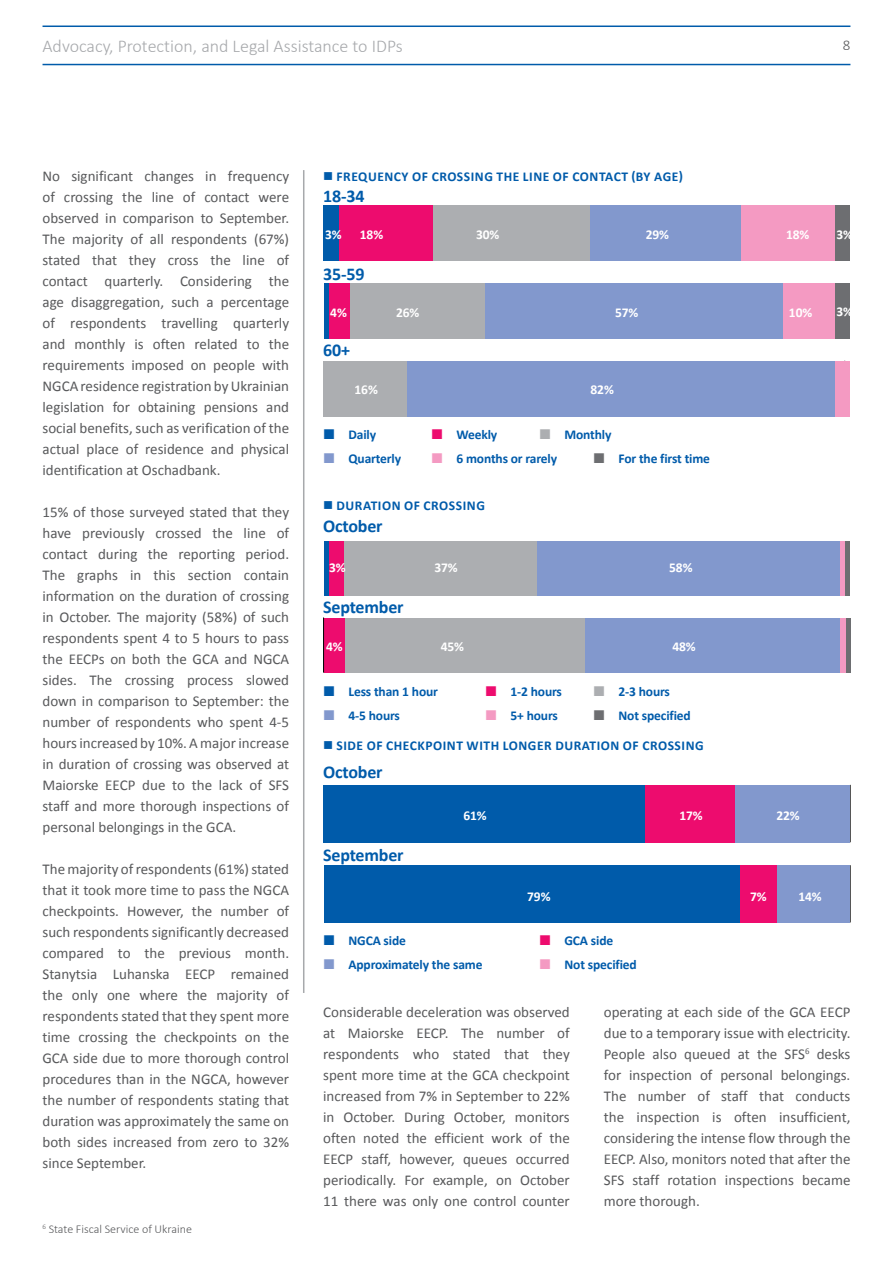
<style>
.page{position:relative;width:893px;height:1263px;background:#fff}
.page>*{position:absolute;margin:0;border:0;box-sizing:border-box;transform-origin:0 0}
.t1{font:700 18px "Calibri";letter-spacing:-.01em;color:#005baa}
.t2{font:300 18px "Calibri";color:#a7a9ac}
.t3{font:15px/21px "Calibri";color:#58595b;text-align:justify}
.t4{font:300 15px "Calibri";color:#58595b}
.t5{font:700 13.5px "Calibri";letter-spacing:-.01em;color:#005baa}
.t6{font:700 13.5px "Calibri";letter-spacing:.04em;color:#005baa}
.t7{font:700 13.5px "Calibri";letter-spacing:-.01em;color:#fff}
.t8{font:300 12px "Calibri";color:#58595b}
</style>
<div class="page">
<hr style="left:43px;top:64px;width:807px;height:1px;background:#005baa">
<hr style="left:43px;top:26px;width:807px;height:1px;background:#005baa">
<hr style="left:850px;top:785px;width:1px;height:57px;background:#000">
<hr style="left:850px;top:865px;width:1px;height:57px;background:#000">
<div style="left:734px;top:785px;width:116px;height:57px;background:#8298cd"></div>
<div style="left:777px;top:865px;width:73px;height:57px;background:#8298cd"></div>
<div style="left:645px;top:785px;width:89px;height:57px;background:#ed0c6e"></div>
<div style="left:740px;top:865px;width:36px;height:57px;background:#ed0c6e"></div>
<div style="left:324px;top:785px;width:321px;height:57px;background:#005baa"></div>
<div style="left:324px;top:865px;width:415px;height:57px;background:#005baa"></div>
<div style="left:845px;top:540px;width:5px;height:55px;background:#6d6e71"></div>
<div style="left:845px;top:618px;width:5px;height:54px;background:#6d6e71"></div>
<div style="left:840px;top:540px;width:5px;height:55px;background:#f49ac2"></div>
<div style="left:840px;top:618px;width:5px;height:54px;background:#f49ac2"></div>
<div style="left:537px;top:540px;width:303px;height:55px;background:#8298cd"></div>
<div style="left:584px;top:618px;width:256px;height:54px;background:#8298cd"></div>
<div style="left:344px;top:540px;width:193px;height:55px;background:#acaeb1"></div>
<div style="left:345px;top:618px;width:239px;height:54px;background:#acaeb1"></div>
<div style="left:329px;top:540px;width:15px;height:55px;background:#ed0c6e"></div>
<div style="left:324px;top:618px;width:21px;height:54px;background:#ed0c6e"></div>
<hr style="left:324px;top:540px;width:4px;height:55px;background:#005baa">
<hr style="left:323px;top:618px;width:1px;height:54px;background:#000">
<div style="left:835px;top:206px;width:15px;height:55px;background:#6d6e71"></div>
<div style="left:835px;top:283px;width:15px;height:56px;background:#6d6e71"></div>
<div style="left:741px;top:206px;width:93px;height:55px;background:#f49ac2"></div>
<div style="left:783px;top:283px;width:51px;height:56px;background:#f49ac2"></div>
<div style="left:835px;top:361px;width:15px;height:55px;background:#f49ac2"></div>
<div style="left:590px;top:206px;width:150px;height:55px;background:#8298cd"></div>
<div style="left:485px;top:283px;width:297px;height:56px;background:#8298cd"></div>
<div style="left:407px;top:361px;width:427px;height:55px;background:#8298cd"></div>
<div style="left:433px;top:206px;width:156px;height:55px;background:#acaeb1"></div>
<div style="left:350px;top:283px;width:135px;height:56px;background:#acaeb1"></div>
<div style="left:324px;top:361px;width:83px;height:55px;background:#acaeb1"></div>
<div style="left:339px;top:206px;width:94px;height:55px;background:#ed0c6e"></div>
<div style="left:329px;top:283px;width:20px;height:56px;background:#ed0c6e"></div>
<div style="left:324px;top:206px;width:15px;height:55px;background:#005baa"></div>
<hr style="left:324px;top:283px;width:4px;height:56px;background:#005baa">
<hr style="left:303px;top:170px;width:1px;height:823px;background:#a7a9ac">
<p class="t2" style="left:43px;top:35px;width:362px">Advocacy, Protection, and Legal Assistance to IDPs</p>
<p class="t4" style="left:843px;top:35px;width:9px">8</p>
<p class="t3" style="left:43px;top:165px;width:248px">No significant changes in frequency of crossing the line of contact were observed in comparison to September.<br>The majority of all respondents (67%) stated that they cross the line of contact quarterly. Considering the age disaggregation, such a percentage of respondents travelling quarterly and monthly is often related to the requirements imposed on people with NGCA residence registration by Ukrainian legislation for obtaining pensions and social benefits, such as verification of the actual place of residence and physical identification at Oschadbank.</p>
<p class="t3" style="left:43px;top:501px;width:248px">15% of those surveyed stated that they have previously crossed the line of contact during the reporting period.<br>The graphs in this section contain information on the duration of crossing in October. The majority (58%) of such respondents spent 4 to 5 hours to pass the EECPs on both the GCA and NGCA sides. The crossing process slowed down in comparison to September: the number of respondents who spent 4-5 hours increased by 10%. A major increase in duration of crossing was observed at Maiorske EECP due to the lack of SFS staff and more thorough inspections of personal belongings in the GCA.</p>
<p class="t3" style="left:43px;top:858px;width:248px">The majority of respondents (61%) stated that it took more time to pass the NGCA checkpoints. However, the number of such respondents significantly decreased compared to the previous month.<br>Stanytsia Luhanska EECP remained the only one where the majority of respondents stated that they spent more time crossing the checkpoints on the GCA side due to more thorough control procedures than in the NGCA, however the number of respondents stating that duration was approximately the same on both sides increased from zero to 32% since September.</p>
<p class="t8" style="left:43px;top:1221px;width:151px"><sup>6</sup> State Fiscal Service of Ukraine</p>
<p class="t6" style="left:323px;top:167px;width:361px">■ FREQUENCY OF CROSSING THE LINE OF CONTACT (BY AGE)</p>
<p class="t1" style="left:323px;top:184px;width:43px">18-34</p>
<p class="t7" style="left:325px;top:226px;width:18px">3%</p>
<p class="t7" style="left:360px;top:226px;width:25px">18%</p>
<p class="t7" style="left:476px;top:226px;width:25px">30%</p>
<p class="t7" style="left:836px;top:226px;width:18px">3%</p>
<p class="t7" style="left:646px;top:226px;width:25px">29%</p>
<p class="t7" style="left:786px;top:226px;width:25px">18%</p>
<p class="t1" style="left:323px;top:263px;width:43px">35-59</p>
<p class="t7" style="left:330px;top:304px;width:18px">4%</p>
<p class="t7" style="left:396px;top:304px;width:25px">26%</p>
<p class="t7" style="left:836px;top:303px;width:18px">3%</p>
<p class="t7" style="left:615px;top:304px;width:25px">57%</p>
<p class="t7" style="left:789px;top:304px;width:25px">10%</p>
<p class="t1" style="left:323px;top:338px;width:28px">60+</p>
<p class="t7" style="left:355px;top:381px;width:25px">16%</p>
<p class="t7" style="left:591px;top:381px;width:25px">82%</p>
<p class="t5" style="left:348px;top:426px;width:29px">Daily</p>
<p class="t5" style="left:456px;top:426px;width:42px">Weekly</p>
<p class="t5" style="left:564px;top:426px;width:49px">Monthly</p>
<p class="t5" style="left:348px;top:450px;width:54px">Quarterly</p>
<p class="t5" style="left:456px;top:450px;width:102px">6 months or rarely</p>
<p class="t5" style="left:618px;top:450px;width:93px">For the first time</p>
<p class="t6" style="left:323px;top:497px;width:163px">■ DURATION OF CROSSING</p>
<p class="t1" style="left:323px;top:515px;width:61px">October</p>
<p class="t7" style="left:329px;top:559px;width:18px">3%</p>
<p class="t7" style="left:434px;top:559px;width:25px">37%</p>
<p class="t1" style="left:323px;top:596px;width:82px">September</p>
<p class="t7" style="left:669px;top:559px;width:25px">58%</p>
<p class="t7" style="left:326px;top:638px;width:18px">4%</p>
<p class="t7" style="left:441px;top:638px;width:25px">45%</p>
<p class="t7" style="left:672px;top:638px;width:25px">48%</p>
<p class="t5" style="left:348px;top:683px;width:91px">Less than 1 hour</p>
<p class="t5" style="left:510px;top:683px;width:53px">1-2 hours</p>
<p class="t5" style="left:618px;top:683px;width:53px">2-3 hours</p>
<p class="t5" style="left:348px;top:707px;width:53px">4-5 hours</p>
<p class="t5" style="left:510px;top:707px;width:49px">5+ hours</p>
<p class="t5" style="left:618px;top:707px;width:74px">Not specified</p>
<p class="t6" style="left:323px;top:737px;width:382px">■ SIDE OF CHECKPOINT WITH LONGER DURATION OF CROSSING</p>
<p class="t1" style="left:323px;top:760px;width:61px">October</p>
<p class="t1" style="left:323px;top:843px;width:82px">September</p>
<p class="t7" style="left:463px;top:806px;width:25px">61%</p>
<p class="t7" style="left:679px;top:806px;width:25px">17%</p>
<p class="t7" style="left:776px;top:806px;width:25px">22%</p>
<p class="t7" style="left:527px;top:887px;width:25px">79%</p>
<p class="t7" style="left:750px;top:887px;width:18px">7%</p>
<p class="t7" style="left:798px;top:887px;width:25px">14%</p>
<p class="t5" style="left:348px;top:931px;width:59px">NGCA side</p>
<p class="t5" style="left:564px;top:931px;width:50px">GCA side</p>
<p class="t5" style="left:348px;top:955px;width:136px">Approximately the same</p>
<p class="t5" style="left:564px;top:955px;width:74px">Not specified</p>
<p class="t3" style="left:323px;top:1001px;width:248px">Considerable deceleration was observed at Maiorske EECP. The number of respondents who stated that they spent more time at the GCA checkpoint increased from 7% in September to 22% in October. During October, monitors often noted the efficient work of the EECP staff, however, queues occurred periodically. For example, on October 11 there was only one control counter</p>
<p class="t3" style="left:604px;top:1001px;width:248px">operating at each side of the GCA EECP due to a temporary issue with electricity.<br>People also queued at the SFS<sup>6</sup> desks for inspection of personal belongings.<br>The number of staff that conducts the inspection is often insufficient, considering the intense flow through the EECP. Also, monitors noted that after the SFS staff rotation inspections became more thorough.</p>
</div>
